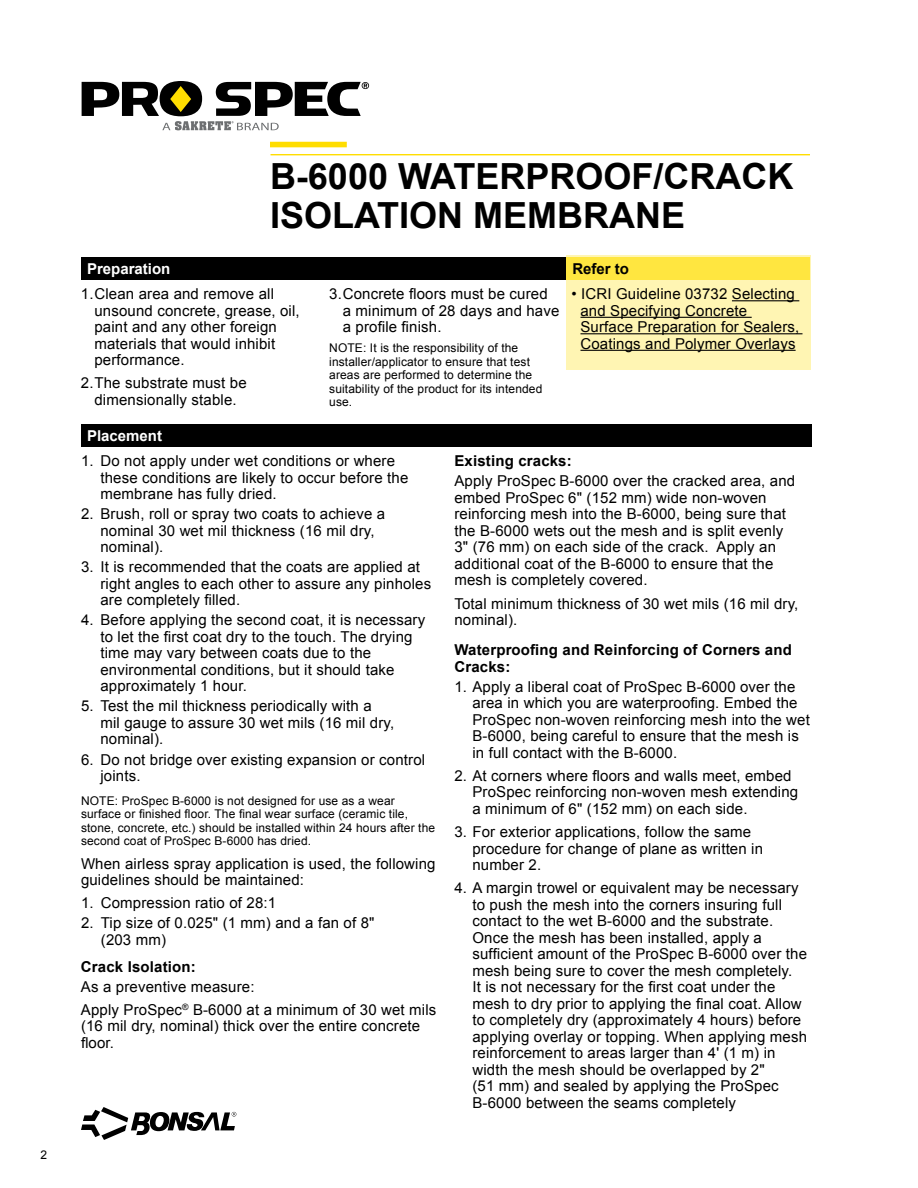
<style>
.page{position:relative;width:918px;height:1188px;background:#fff}
.page>*{position:absolute;margin:0;border:0;box-sizing:border-box;transform-origin:0 0}
.t1{font:700 36px/39px "Arial";color:#000}
.t2{font:15px/16.5px "Arial";letter-spacing:.01em;color:#000}
.t3{font:700 15px/16.5px "Arial";letter-spacing:.01em;color:#000}
.t4{font:700 15px "Arial";color:#fff}
.t5{font:12px/13.5px "Arial";letter-spacing:.01em;color:#000}
</style>
<div class="page">
<svg style="left:82px;top:82px;width:287px;height:48px"></svg>
<div style="left:270px;top:142px;width:77px;height:5px;background:#fd0"></div>
<hr style="left:271px;top:154px;width:539px;height:1px;background:#fd0">
<svg style="left:81px;top:1107px;width:155px;height:33px"></svg>
<div style="left:567px;top:255px;width:244px;height:115px;background:#fff5b3"></div>
<div style="left:81px;top:257px;width:485px;height:23px;background:#000"></div>
<div style="left:566px;top:257px;width:244px;height:23px;background:#ffe640"></div>
<div style="left:81px;top:424px;width:731px;height:23px;background:#000"></div>
<hr style="left:732px;top:300px;width:67px;height:1px;background:#000">
<hr style="left:580px;top:317px;width:172px;height:1px;background:#000">
<hr style="left:580px;top:333px;width:222px;height:1px;background:#000">
<hr style="left:580px;top:350px;width:216px;height:1px;background:#000">
<p class="t5" style="left:40px;top:1148px;width:8px">2</p>
<h1 class="t1" style="left:270px;top:158px;width:525px">B-6000 WATERPROOF/CRACK<br>ISOLATION MEMBRANE</h1>
<p class="t4" style="left:87px;top:259px;width:85px">Preparation</p>
<p class="t3" style="left:572px;top:261px;width:58px">Refer to</p>
<p class="t2" style="left:94px;top:286px;width:207px;text-indent:-14px">1.Clean area and remove all unsound concrete, grease, oil, paint and any other foreign materials that would inhibit performance.</p>
<p class="t2" style="left:81px;top:375px;width:167px;text-align:center">2.The substrate must be dimensionally stable.</p>
<p class="t2" style="left:343px;top:286px;width:218px;text-indent:-14px">3.Concrete floors must be cured a minimum of 28 days and have a profile finish.</p>
<p class="t5" style="left:329px;top:342px;width:215px">NOTE: It is the responsibility of the installer/applicator to ensure that test areas are performed to determine the suitability of the product for its intended use.</p>
<p class="t2" style="left:580px;top:286px;width:220px;text-indent:-9px">• ICRI Guideline 03732 Selecting and Specifying Concrete<br>Surface Preparation for Sealers,<br>Coatings and Polymer Overlays</p>
<p class="t4" style="left:87px;top:426px;width:77px">Placement</p>
<p class="t2" style="left:100px;top:453px;width:309px;text-indent:-20px">1. Do not apply under wet conditions or where these conditions are likely to occur before the membrane has fully dried.</p>
<p class="t2" style="left:100px;top:506px;width:286px;text-indent:-20px">2. Brush, roll or spray two coats to achieve a nominal 30 wet mil thickness (16 mil dry, nominal).</p>
<p class="t2" style="left:100px;top:559px;width:332px;text-indent:-20px">3. It is recommended that the coats are applied at right angles to each other to assure any pinholes are completely filled.</p>
<p class="t2" style="left:100px;top:612px;width:326px;text-indent:-20px">4. Before applying the second coat, it is necessary to let the first coat dry to the touch. The drying time may vary between coats due to the environmental conditions, but it should take approximately 1 hour.</p>
<p class="t2" style="left:100px;top:698px;width:295px;text-indent:-20px">5. Test the mil thickness periodically with a mil gauge to assure 30 wet mils (16 mil dry, nominal).</p>
<p class="t2" style="left:100px;top:751px;width:326px;text-indent:-20px">6. Do not bridge over existing expansion or control joints.</p>
<p class="t5" style="left:81px;top:794px;width:356px">NOTE: ProSpec B-6000 is not designed for use as a wear surface or finished floor. The final wear surface (ceramic tile, stone, concrete, etc.) should be installed within 24 hours after the second coat of ProSpec B-6000 has dried.</p>
<p class="t2" style="left:81px;top:855px;width:356px">When airless spray application is used, the following guidelines should be maintained:</p>
<p class="t2" style="left:81px;top:895px;width:197px">1. Compression ratio of 28:1</p>
<p class="t2" style="left:101px;top:915px;width:275px;text-indent:-20px">2. Tip size of 0.025" (1 mm) and a fan of 8" (203 mm)</p>
<p class="t3" style="left:81px;top:959px;width:116px">Crack Isolation:</p>
<p class="t2" style="left:81px;top:975px;width:357px;line-height:23.2px">As a preventive measure:<br>Apply ProSpec<sup>®</sup> B-6000 at a minimum of 30 wet mils</p>
<p class="t2" style="left:81px;top:1018px;width:341px">(16 mil dry, nominal) thick over the entire concrete floor.</p>
<p class="t3" style="left:455px;top:453px;width:119px">Existing cracks:</p>
<p class="t2" style="left:454px;top:473px;width:342px">Apply ProSpec B-6000 over the cracked area, and embed ProSpec 6" (152 mm) wide non-woven reinforcing mesh into the B-6000, being sure that the B-6000 wets out the mesh and is split evenly 3" (76 mm) on each side of the crack. Apply an additional coat of the B-6000 to ensure that the mesh is completely covered.</p>
<p class="t2" style="left:454px;top:595px;width:345px">Total minimum thickness of 30 wet mils (16 mil dry, nominal).</p>
<p class="t3" style="left:454px;top:642px;width:339px">Waterproofing and Reinforcing of Corners and<br>Cracks:</p>
<p class="t2" style="left:472px;top:678px;width:339px;text-indent:-18px">1. Apply a liberal coat of ProSpec B-6000 over the area in which you are waterproofing. Embed the ProSpec non-woven reinforcing mesh into the wet B-6000, being careful to ensure that the mesh is in full contact with the B-6000.</p>
<p class="t2" style="left:472px;top:768px;width:327px;text-indent:-18px">2. At corners where floors and walls meet, embed<br>ProSpec reinforcing non-woven mesh extending a minimum of 6" (152 mm) on each side.</p>
<p class="t2" style="left:472px;top:824px;width:292px;text-indent:-18px">3. For exterior applications, follow the same procedure for change of plane as written in number 2.</p>
<p class="t2" style="left:472px;top:880px;width:336px;text-indent:-18px">4. A margin trowel or equivalent may be necessary to push the mesh into the corners insuring full contact to the wet B-6000 and the substrate.<br>Once the mesh has been installed, apply a sufficient amount of the ProSpec B-6000 over the mesh being sure to cover the mesh completely.<br>It is not necessary for the first coat under the mesh to dry prior to applying the final coat. Allow to completely dry (approximately 4 hours) before applying overlay or topping. When applying mesh reinforcement to areas larger than 4' (1 m) in width the mesh should be overlapped by 2"<br>(51 mm) and sealed by applying the ProSpec B-6000 between the seams completely</p>
</div>
